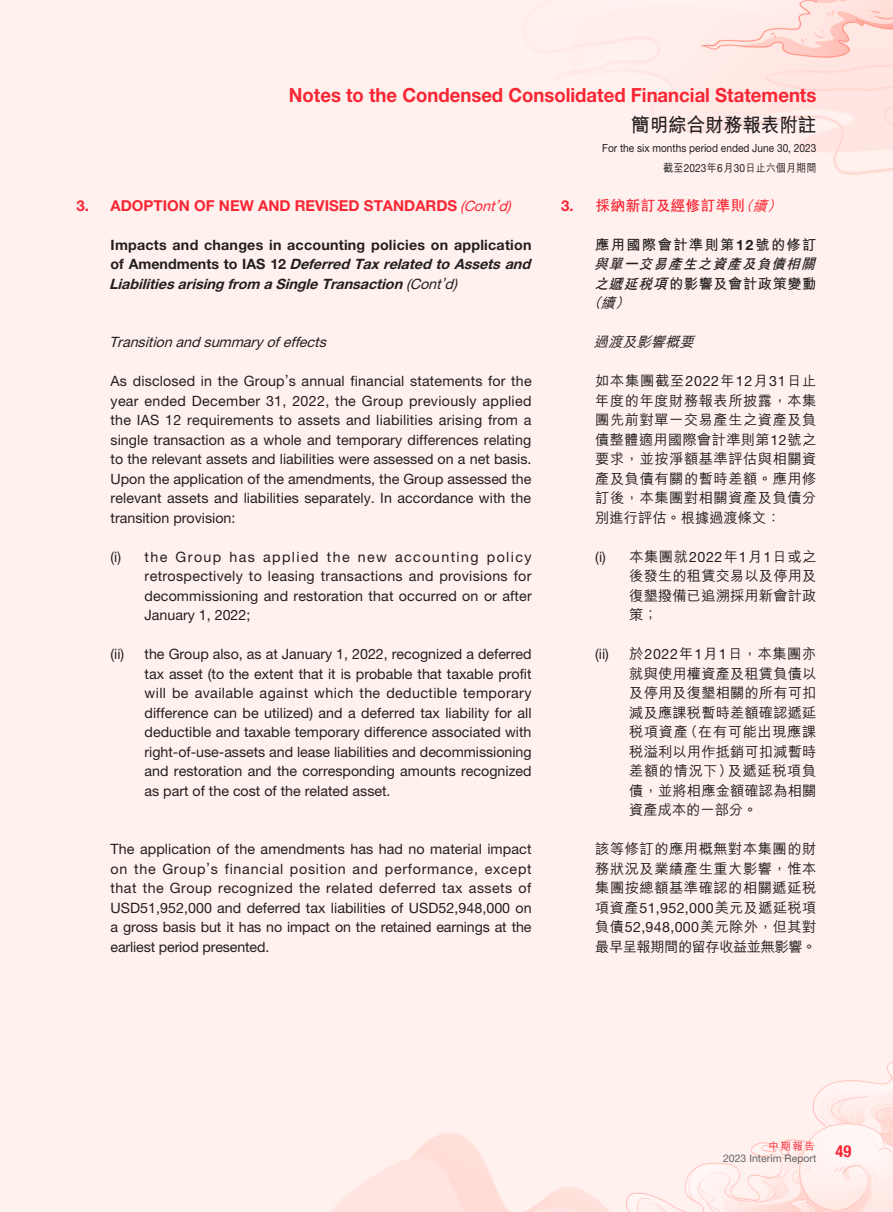
<style>
.page{position:relative;width:893px;height:1212px;background:#fff}
.page>*{position:absolute;margin:0;border:0;box-sizing:border-box;transform-origin:0 0}
.t1{font:700 19.5px "Helvetica Neue LT Std";color:#f92634;scale:.95 1}
.t2{font:700 19.5px "M Hei HK";color:#231f20;scale:.95 1}
.t3{font:700 condensed 16.5px "Helvetica Neue LT Std";color:#f92634}
.t4{font:700 15px "Helvetica Neue LT Std";color:#f92634}
.t5{font:700 15px "C Hei 2 HK";color:#f92634}
.t6{font:14.25px/19.5px "Helvetica Neue LT Std";color:#231f20;text-align:justify}
.t7{font:500 14.25px/19.5px "M Hei HK";letter-spacing:.01em;color:#231f20;text-align:justify}
.t8{font:700 14.25px/19.5px "Helvetica Neue LT Std";letter-spacing:.015em;color:#231f20}
.t9{font:italic 14.25px "Helvetica Neue LT Std";color:#231f20}
.t10{font:700 14.25px/19.5px "M Hei HK";letter-spacing:.035em;color:#231f20}
.t11{font:700 14.25px "M Hei HK";letter-spacing:.095em;color:#231f20}
.t12{font:italic 700 14.25px "C Hei 2 HK";color:#231f20}
.t13{font:italic 500 14.25px "M Hei HK";color:#231f20}
.t14{font:11.25px "Helvetica Neue LT Std";color:#231f20;scale:.9 1}
.t15{font:500 11.25px "M Hei HK";color:#231f20;scale:.9 1}
.t16{font:10.5px "Helvetica Neue LT Std";color:#636366}
.t17{font:500 10.5px "M Hei HK";color:#f92634}
.s1{font-family:"Helvetica Neue LT Std";font-weight:400}
.s2{font-family:"Helvetica Neue LT Std"}
.s3{font-family:"M Hei HK";font-weight:500;font-style:italic;font-size:14.25px}
.s4{font-family:"C Hei 2 HK";font-style:italic}
.s5{font-weight:500;font-style:italic}
.s6{font-family:"M Hei HK";font-weight:500}
.s7{font-weight:400;font-style:italic;font-size:14.25px}
.s8{font-style:italic}
.s9{font-weight:400;font-style:italic}
</style>
<div class="page">
<h1 class="t1" style="left:289px;top:83px;width:557px">Notes to the Condensed Consolidated Financial Statements</h1>
<h1 class="t2" style="left:631px;top:111px;width:196px">簡明綜合財務報表附註</h1>
<p class="t14" style="left:602px;top:141px;width:240px">For the six months period ended June 30, 2023</p>
<p class="t15" style="left:663px;top:159px;width:172px">截至<span class="s1">2023</span>年<span class="s1">6</span>月<span class="s1">30</span>日止六個月期間</p>
<p class="t5" style="left:561px;top:194px;width:226px"><span class="s2">3.</span> 採納新訂及經修訂準則<span class="s3">（續）</span></p>
<p class="t11" style="left:595px;top:234px;width:223px">應用國際會計準則第<span class="s2">12</span>號的修訂</p>
<p class="t12" style="left:594px;top:253px;width:228px">與單一交易產生之資產及負債相關</p>
<p class="t10" style="left:587px;top:272px;width:231px;text-indent:7px"><span class="s4">之遞延稅項</span>的影響及會計政策變動<span class="s5">（續）</span></p>
<p class="t13" style="left:594px;top:331px;width:106px">過渡及影響概要</p>
<p class="t7" style="left:595px;top:370px;width:223px">如本集團截至<span class="s1">2022</span>年<span class="s1">12</span>月<span class="s1">31</span>日止年度的年度財務報表所披露，本集團先前對單一交易產生之資產及負債整體適用國際會計準則第<span class="s1">12</span>號之要求，並按淨額基準評估與相關資產及負債有關的暫時差額。應用修訂後，本集團對相關資產及負債分別進行評估。根據過渡條文：</p>
<p class="t6" style="left:595px;top:547px;width:223px">(i) <span class="s6">本集團就</span>2022<span class="s6">年</span>1<span class="s6">月</span>1<span class="s6">日或之</span></p>
<p class="t7" style="left:629px;top:565px;width:189px">後發生的租賃交易以及停用及復墾撥備已追溯採用新會計政策；</p>
<p class="t6" style="left:595px;top:644px;width:15px">(ii)</p>
<p class="t7" style="left:629px;top:643px;width:189px">於<span class="s1">2022</span>年<span class="s1">1</span>月<span class="s1">1</span>日，本集團亦就與使用權資產及租賃負債以及停用及復墾相關的所有可扣減及應課稅暫時差額確認遞延稅項資產（在有可能出現應課稅溢利以用作抵銷可扣減暫時差額的情況下）及遞延稅項負債，並將相應金額確認為相關資產成本的一部分。</p>
<p class="t7" style="left:595px;top:838px;width:223px">該等修訂的應用概無對本集團的財務狀況及業績產生重大影響，惟本集團按總額基準確認的相關遞延稅項資產<span class="s1">51,952,000</span>美元及遞延稅項負債<span class="s1">52,948,000</span>美元除外，但其對最早呈報期間的留存收益並無影響。</p>
<p class="t4" style="left:77px;top:196px;width:436px">3. ADOPTION OF NEW AND REVISED STANDARDS <span class="s7">(Cont’d)</span></p>
<p class="t8" style="left:109px;top:234px;width:427px">Impacts and changes in accounting policies on application o f A m e n d m e n t s t o I A S 1 2 <span class="s8">Deferred Taxrelated to Assetsand<br>Liabilitiesarising from aSingleTransaction</span><span class="s9">(Cont’d)</span></p>
<p class="t9" style="left:109px;top:333px;width:223px">Transitionand summaryofeffects</p>
<p class="t6" style="left:111px;top:371px;width:423px">As disclosed in the Group’s annual financial statements for the year ended December 31, 2022, the Group previously applied the IAS 12 requirements to assets and liabilities arising from a single transaction as a whole and temporary differences relating to the relevant assets and liabilities were assessed on a net basis.<br>Upon the application of the amendments, the Group assessed the relevant assets and liabilities separately. In accordance with the transition provision:</p>
<p class="t6" style="left:145px;top:547px;width:389px;text-indent:-34px">(i) the Group has applied the new accounting policy retrospectively to leasing transactions and provisions for decommissioning and restoration that occurred on or after January 1, 2022;</p>
<p class="t6" style="left:111px;top:644px;width:15px">(ii)</p>
<p class="t6" style="left:145px;top:644px;width:389px">the Group also, as at January 1, 2022, recognized a deferred tax asset (to the extent that it is probable that taxable profit will be available against which the deductible temporary difference can be utilized) and a deferred tax liability for all deductible and taxable temporary difference associated with right-of-use-assets and lease liabilities and decommissioning and restoration and the corresponding amounts recognized as part of the cost of the related asset.</p>
<p class="t6" style="left:111px;top:839px;width:423px">The application of the amendments has had no material impact on the Group’s financial position and performance, except that the Group recognized the related deferred tax assets of USD51,952,000 and deferred tax liabilities of USD52,948,000 on a gross basis but it has no impact on the retained earnings at the earliest period presented.</p>
<p class="t17" style="left:768px;top:1138px;width:48px">中期報告</p>
<p class="t16" style="left:723px;top:1152px;width:95px">2023 Interim Report</p>
<p class="t3" style="left:836px;top:1141px;width:17px">49</p>
</div>
